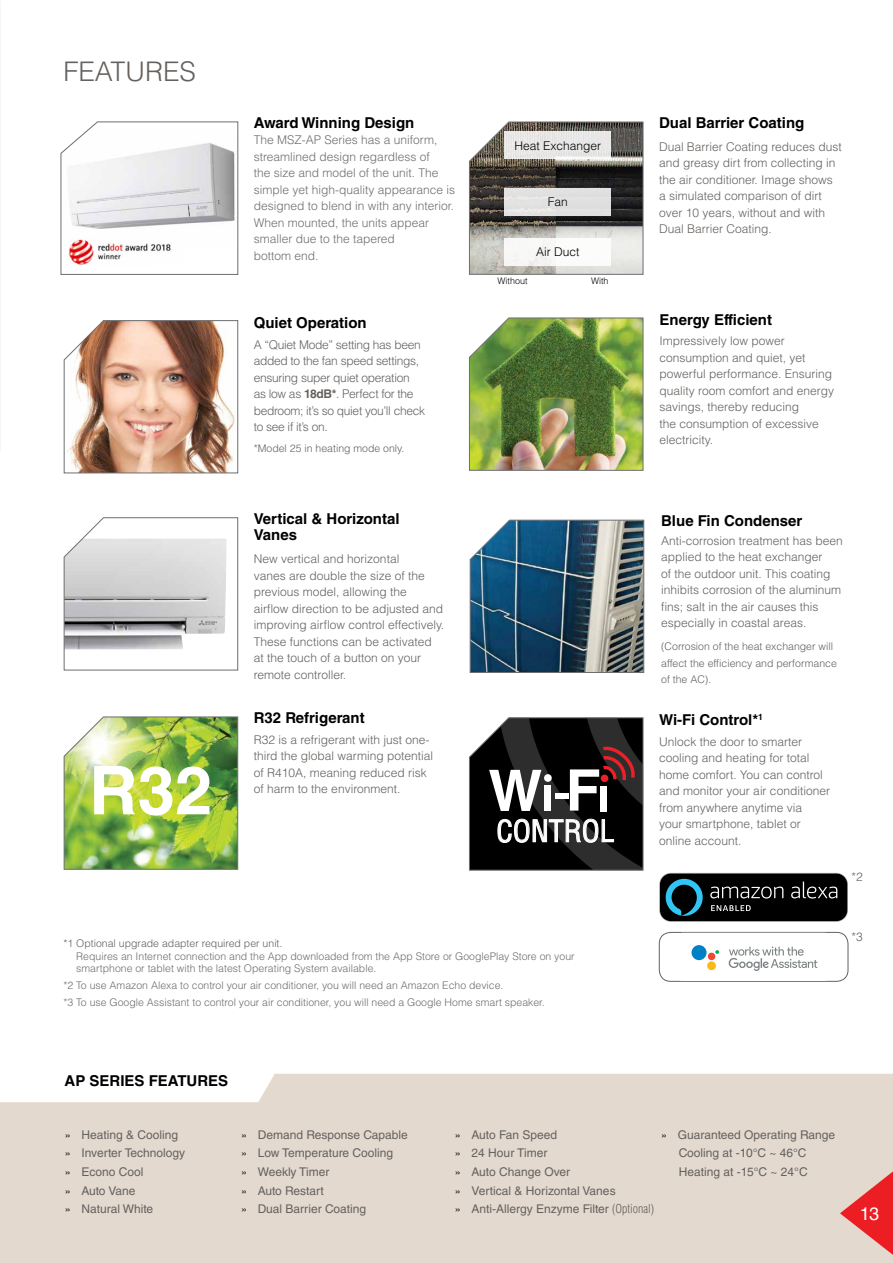
<style>
.page{position:relative;width:893px;height:1263px;background:#fff}
.page>*{position:absolute;margin:0;border:0;box-sizing:border-box;transform-origin:0 0}
.t1{font:700 67.35px "Helvetica LT Std";color:#fff}
.t2{font:condensed 29.55px "Helvetica LT Std";color:#fff}
.t3{font:300 27px "Helvetica LT Std";color:#65615e}
.t4{font:18px "Helvetica LT Std";color:#fff}
.t5{font:700 15px/16.5px "Helvetica LT Std";color:#000}
.t6{font:300 12px/16.5px "Helvetica LT Std";color:#65615e}
.t7{font:12px/18.6px "Helvetica LT Std";color:#65615e}
.t8{font:300 12px/16.5px "Helvetica LT Std";color:#6d6e71}
.t9{font:300 12px/16.5px "Helvetica LT Std";letter-spacing:-.025em;color:#65615e}
.t10{font:300 12px "Helvetica LT Std";color:#000}
.t11{font:300 10.5px/12.6px "Helvetica LT Std";color:#6d6e71}
.t12{font:300 10.5px/16.5px "Helvetica LT Std";color:#65615e}
.t13{font:300 9px "Helvetica LT Std";color:#000}
.s1{font-weight:700}
.s2{font-weight:300;color:#000}
.s3{font-weight:300;font-stretch:condensed}
</style>
<div class="page">
<div style="left:0;top:1074px;width:893px;height:189px;background:#e3d9cf"></div>
<svg style="left:63px;top:517px;width:175px;height:154px"></svg>
<img style="left:469px;top:519px;width:175px;height:154px">
<img style="left:63px;top:320px;width:175px;height:154px">
<img style="left:0;top:0;width:1px;height:452px">
<svg style="left:469px;top:121px;width:175px;height:154px;background:#787671"></svg>
<img style="left:63px;top:716px;width:175px;height:154px">
<img style="left:469px;top:317px;width:175px;height:154px">
<svg style="left:469px;top:717px;width:175px;height:154px;background:#353233"></svg>
<div style="left:505px;top:132px;width:106px;height:27px;background:#e8e7e6"></div>
<div style="left:505px;top:188px;width:106px;height:27px;background:#e1e1e1"></div>
<div style="left:505px;top:238px;width:106px;height:27px;background:#fff"></div>
<svg style="left:60px;top:121px;width:178px;height:154px"></svg>
<img style="left:68px;top:239px;width:30px;height:26px">
<img style="left:98px;top:238px;width:86px;height:27px">
<svg style="left:659px;top:873px;width:189px;height:49px;background:#1a2326"></svg>
<div style="left:659px;top:932px;width:189px;height:49px;border:1px solid #65615e;border-radius:11px"></div>
<div style="left:677px;top:933px;width:154px;height:48px;background:#fff;border-radius:6px"></div>
<svg style="left:729px;top:946px;width:88px;height:25px"></svg>
<svg style="left:715px;top:950px;width:4px;height:4px"></svg>
<div style="left:708px;top:953px;width:7px;height:7px;background:#f04931;border-radius:50%"></div>
<div style="left:707px;top:961px;width:9px;height:9px;background:#f8ba17;border-radius:50%"></div>
<div style="left:691px;top:945px;width:15px;height:15px;background:#0081c6;border-radius:50%"></div>
<svg style="left:840px;top:1159px;width:53px;height:104px;background:#e78d8a"></svg>
<h3 class="t3" style="left:63px;top:55px;width:134px">FEATURES</h3>
<h1 class="t1" style="left:89px;top:749px;width:125px">R32</h1>
<p class="t5" style="left:254px;top:114px;width:162px">Award Winning Design</p>
<p class="t8" style="left:254px;top:132px;width:203px">The MSZ-AP Series has a uniform, streamlined design regardless of<br>the size and model of the unit. The simple yet high-quality appearance is designed to blend in with any interior.<br>When mounted, the units appear smaller due to the tapered<br>bottom end.</p>
<p class="t5" style="left:254px;top:314px;width:115px">Quiet Operation</p>
<p class="t9" style="left:254px;top:336px;width:173px">A “Quiet Mode” setting has been added to the fan speed settings, ensuring super quiet operation<br>as low as <span class="s1">18dB*</span>. Perfect for the bedroom; it’s so quiet you’ll check to see if it’s on.</p>
<p class="t12" style="left:254px;top:440px;width:152px">*Model 25 in heating mode only.</p>
<p class="t5" style="left:254px;top:510px;width:147px">Vertical &amp; Horizontal<br>Vanes</p>
<p class="t6" style="left:254px;top:550px;width:192px">New vertical and horizontal<br>vanes are double the size of the previous model, allowing the airflow direction to be adjusted and improving airflow control effectively.<br>These functions can be activated at the touch of a button on your remote controller.</p>
<p class="t5" style="left:254px;top:709px;width:113px">R32 Refrigerant</p>
<p class="t6" style="left:254px;top:731px;width:181px">R32 is a refrigerant with just one&shy;third the global warming potential of R410A, meaning reduced risk of harm to the environment.</p>
<p class="t10" style="left:515px;top:138px;width:88px">Heat Exchanger</p>
<p class="t10" style="left:548px;top:194px;width:22px">Fan</p>
<p class="t10" style="left:536px;top:244px;width:45px">Air Duct</p>
<p class="t13" style="left:498px;top:275px;width:32px">Without</p>
<p class="t13" style="left:591px;top:275px;width:19px">With</p>
<h2 class="t2" style="left:496px;top:812px;width:119px">CONTROL</h2>
<p class="t12" style="left:63px;top:935px;width:221px">*1 Optional upgrade adapter required per unit.</p>
<p class="t11" style="left:76px;top:950px;width:500px">Requires an Internet connection and the App downloaded from the App Store or GooglePlay Store on your smartphone or tablet with the latest Operating System available.</p>
<p class="t11" style="left:63px;top:977px;width:483px;line-height:16.8px">*2 To use Amazon Alexa to control your air conditioner, you will need an Amazon Echo device.<br>*3 To use Google Assistant to control your air conditioner, you will need a Google Home smart speaker.</p>
<p class="t5" style="left:659px;top:114px;width:147px">Dual Barrier Coating</p>
<p class="t6" style="left:659px;top:138px;width:184px">Dual Barrier Coating reduces dust and greasy dirt from collecting in the air conditioner. Image shows a simulated comparison of dirt over 10 years, without and with<br>Dual Barrier Coating.</p>
<p class="t5" style="left:659px;top:311px;width:114px">Energy Efficient</p>
<p class="t6" style="left:659px;top:333px;width:176px">Impressively low power consumption and quiet, yet powerful performance. Ensuring quality room comfort and energy savings, thereby reducing<br>the consumption of excessive electricity.</p>
<p class="t5" style="left:661px;top:512px;width:143px">Blue Fin Condenser</p>
<p class="t6" style="left:661px;top:532px;width:183px">Anti-corrosion treatment has been applied to the heat exchanger<br>of the outdoor unit. This coating inhibits corrosion of the aluminum fins; salt in the air causes this especially in coastal areas.</p>
<p class="t12" style="left:661px;top:638px;width:177px">(Corrosion of the heat exchanger will affect the efficiency and performance of the AC).</p>
<p class="t5" style="left:659px;top:711px;width:105px">Wi-Fi Control*<sup>1</sup></p>
<p class="t6" style="left:659px;top:733px;width:172px">Unlock the door to smarter cooling and heating for total home comfort. You can control and monitor your air conditioner from anywhere anytime via<br>your smartphone, tablet or</p>
<p class="t6" style="left:659px;top:832px;width:84px">online account.</p>
<p class="t6" style="left:851px;top:869px;width:13px">*2</p>
<p class="t6" style="left:851px;top:928px;width:13px">*3</p>
<p class="t5" style="left:65px;top:1072px;width:165px">AP SERIES FEATURES</p>
<p class="t7" style="left:65px;top:1125px;width:122px"><span class="s2">»</span> Heating &amp; Cooling <span class="s2">»</span> Inverter Technology <span class="s2">»</span> Econo Cool<br><span class="s2">»</span> Auto Vane<br><span class="s2">»</span> Natural White</p>
<p class="t7" style="left:241px;top:1125px;width:168px"><span class="s2">»</span> Demand Response Capable <span class="s2">»</span> Low Temperature Cooling<br><span class="s2">»</span> Weekly Timer<br><span class="s2">»</span> Auto Restart<br><span class="s2">»</span> Dual Barrier Coating</p>
<p class="t7" style="left:455px;top:1125px;width:201px"><span class="s2">»</span> Auto Fan Speed<br><span class="s2">»</span> 24 Hour Timer<br><span class="s2">»</span> Auto Change Over<br><span class="s2">»</span> Vertical &amp; Horizontal Vanes<br><span class="s2">»</span> Anti-Allergy Enzyme Filter <span class="s3">(Optional)</span></p>
<p class="t7" style="left:679px;top:1125px;width:158px;text-indent:-18px"><span class="s2">»</span> Guaranteed Operating Range<br>Cooling at -10°C ~ 46°C<br>Heating at -15°C ~ 24°C</p>
<h3 class="t4" style="left:860px;top:1203px;width:21px">13</h3>
</div>
